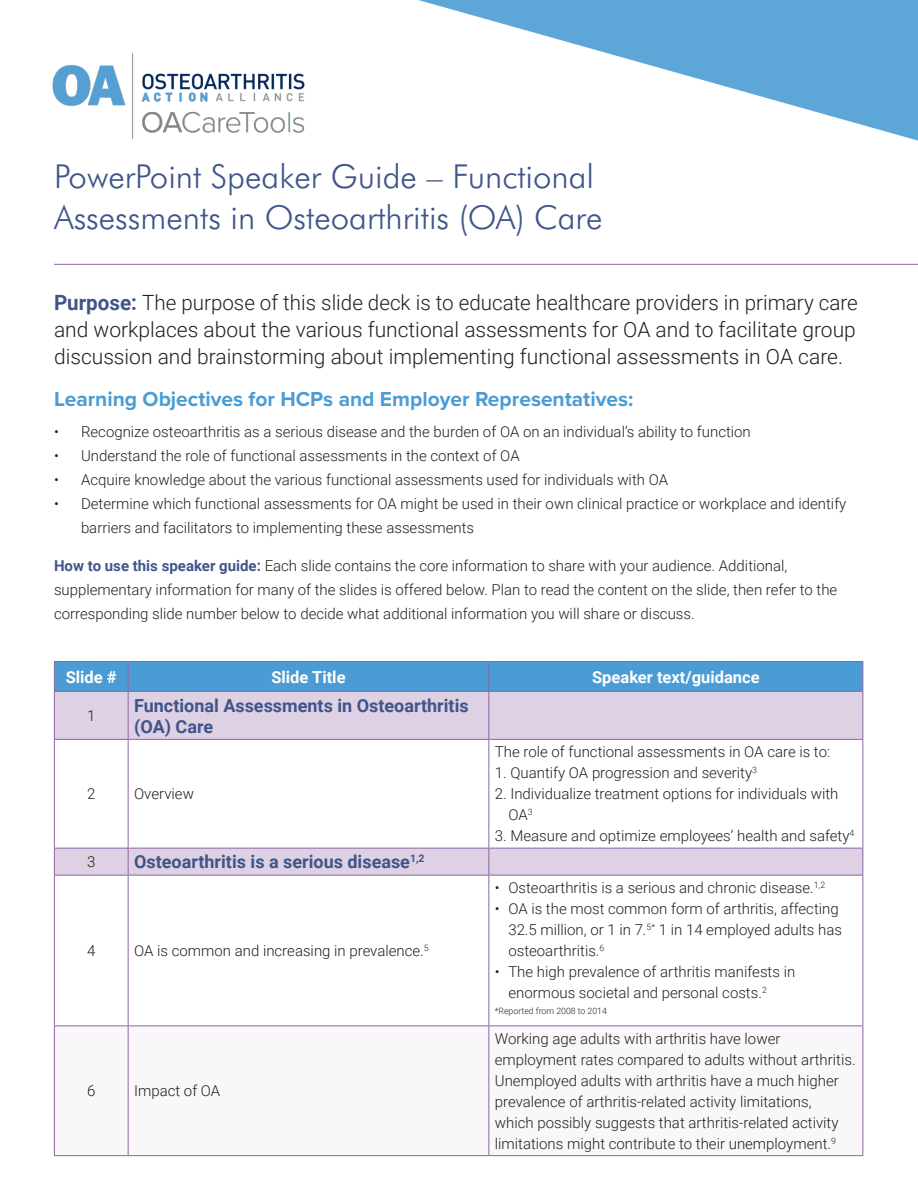
<style>
.page{position:relative;width:918px;height:1188px;background:#fff}
.page>*{position:absolute;margin:0;border:0;box-sizing:border-box;transform-origin:0 0}
.t1{font:300 33px/40.2px "Futura BT";color:#3f558a}
.t2{font:300 21px/27px "Roboto";color:#231f20;text-align:justify}
.t3{font:700 21px "Proxima Nova";color:#4b9cd4}
.t4{font:700 18px/21px "Roboto";color:#3f558a}
.t5{font:700 16.5px "Roboto";color:#fff}
.t6{font:300 15px/21px "Roboto";color:#231f20}
.t7{font:300 8.7px "Roboto";color:#231f20}
.s1{font-weight:700;color:#3f558a}
</style>
<div class="page">
<svg style="left:418px;top:0;width:500px;height:141px"></svg>
<hr style="left:54px;top:264px;width:864px;height:1px;background:#8c65a3">
<img style="left:52px;top:53px;width:253px;height:86px">
<svg style="left:55px;top:692px;width:807px;height:183px"></svg>
<hr style="left:54px;top:661px;width:74px;height:1px;background:#8c65a3">
<hr style="left:128px;top:661px;width:361px;height:1px;background:#8c65a3">
<hr style="left:489px;top:661px;width:374px;height:1px;background:#8c65a3">
<div style="left:54px;top:662px;width:809px;height:29px;background:#4b9cd4"></div>
<hr style="left:54px;top:740px;width:1px;height:108px;background:#8c65a3">
<hr style="left:54px;top:876px;width:1px;height:150px;background:#8c65a3">
<hr style="left:128px;top:740px;width:1px;height:108px;background:#8c65a3">
<hr style="left:488px;top:740px;width:1px;height:108px;background:#8c65a3">
<hr style="left:862px;top:740px;width:1px;height:108px;background:#8c65a3">
<hr style="left:128px;top:876px;width:1px;height:150px;background:#8c65a3">
<hr style="left:488px;top:876px;width:1px;height:150px;background:#8c65a3">
<hr style="left:862px;top:876px;width:1px;height:150px;background:#8c65a3">
<hr style="left:54px;top:1026px;width:1px;height:129px;background:#8c65a3">
<hr style="left:54px;top:1026px;width:74px;height:1px;background:#8c65a3">
<hr style="left:128px;top:1026px;width:361px;height:1px;background:#8c65a3">
<hr style="left:489px;top:1026px;width:374px;height:1px;background:#8c65a3">
<hr style="left:128px;top:1026px;width:1px;height:129px;background:#8c65a3">
<hr style="left:488px;top:1026px;width:1px;height:129px;background:#8c65a3">
<hr style="left:862px;top:1026px;width:1px;height:129px;background:#8c65a3">
<hr style="left:54px;top:1155px;width:74px;height:1px;background:#8c65a3">
<hr style="left:128px;top:1155px;width:361px;height:1px;background:#8c65a3">
<hr style="left:489px;top:1155px;width:374px;height:1px;background:#8c65a3">
<hr style="left:54px;top:848px;width:74px;height:1px;background:#8c65a3">
<svg style="left:54px;top:849px;width:1px;height:26px"></svg>
<hr style="left:54px;top:875px;width:74px;height:1px;background:#8c65a3">
<hr style="left:128px;top:848px;width:361px;height:1px;background:#8c65a3">
<svg style="left:128px;top:849px;width:1px;height:26px"></svg>
<hr style="left:128px;top:875px;width:361px;height:1px;background:#8c65a3">
<hr style="left:489px;top:848px;width:374px;height:1px;background:#8c65a3">
<svg style="left:488px;top:849px;width:1px;height:26px"></svg>
<svg style="left:862px;top:849px;width:1px;height:26px"></svg>
<hr style="left:489px;top:875px;width:374px;height:1px;background:#8c65a3">
<hr style="left:54px;top:691px;width:74px;height:1px;background:#8c65a3">
<hr style="left:54px;top:692px;width:1px;height:47px;background:#8c65a3">
<hr style="left:54px;top:739px;width:74px;height:1px;background:#8c65a3">
<hr style="left:128px;top:691px;width:361px;height:1px;background:#8c65a3">
<hr style="left:128px;top:692px;width:1px;height:47px;background:#8c65a3">
<hr style="left:128px;top:739px;width:361px;height:1px;background:#8c65a3">
<hr style="left:489px;top:691px;width:374px;height:1px;background:#8c65a3">
<hr style="left:488px;top:692px;width:1px;height:47px;background:#8c65a3">
<hr style="left:862px;top:692px;width:1px;height:47px;background:#8c65a3">
<hr style="left:489px;top:739px;width:374px;height:1px;background:#8c65a3">
<p class="t1" style="left:54px;top:156px;width:550px">PowerPoint Speaker Guide – Functional<br>Assessments in Osteoarthritis (OA) Care</p>
<p class="t2" style="left:54px;top:288px;width:805px"><span class="s1">Purpose:</span> The purpose of this slide deck is to educate healthcare providers in primary care and workplaces about the various functional assessments for OA and to facilitate group discussion and brainstorming about implementing functional assessments in OA care.</p>
<p class="t3" style="left:54px;top:384px;width:581px">Learning Objectives for HCPs and Employer Representatives:</p>
<p class="t6" style="left:54px;top:421px;width:698px">• Recognize osteoarthritis as a serious disease and the burden of OA on an individual’s ability to function</p>
<p class="t6" style="left:54px;top:445px;width:467px">• Understand the role of functional assessments in the context of OA</p>
<p class="t6" style="left:54px;top:469px;width:616px">• Acquire knowledge about the various functional assessments used for individuals with OA</p>
<p class="t6" style="left:81px;top:491px;width:767px;line-height:24px;text-indent:-27px">• Determine which functional assessments for OA might be used in their own clinical practice or workplace and identify barriers and facilitators to implementing these assessments</p>
<p class="t6" style="left:54px;top:553px;width:785px;line-height:24px"><span class="s1">How to use this speaker guide:</span> Each slide contains the core information to share with your audience. Additional, supplementary information for many of the slides is offered below. Plan to read the content on the slide, then refer to the corresponding slide number below to decide what additional information you will share or discuss.</p>
<p class="t5" style="left:66px;top:665px;width:53px">Slide #</p>
<p class="t5" style="left:271px;top:665px;width:76px">Slide Title</p>
<p class="t5" style="left:592px;top:665px;width:169px">Speaker text/guidance</p>
<p class="t6" style="left:87px;top:705px;width:10px">1</p>
<p class="t4" style="left:134px;top:694px;width:336px">Functional Assessments in Osteoarthritis (OA) Care</p>
<p class="t6" style="left:87px;top:783px;width:10px">2</p>
<p class="t6" style="left:134px;top:783px;width:61px">Overview</p>
<p class="t6" style="left:87px;top:851px;width:10px">3</p>
<p class="t4" style="left:134px;top:851px;width:292px">Osteoarthritis is a serious disease<sup>1,2</sup></p>
<p class="t6" style="left:87px;top:940px;width:10px">4</p>
<p class="t6" style="left:134px;top:940px;width:296px">OA is common and increasing in prevalence.<sup>5</sup></p>
<p class="t6" style="left:87px;top:1080px;width:10px">6</p>
<p class="t6" style="left:134px;top:1080px;width:88px">Impact of OA</p>
<p class="t6" style="left:495px;top:741px;width:337px">The role of functional assessments in OA care is to:</p>
<p class="t6" style="left:495px;top:762px;width:264px">1. Quantify OA progression and severity<sup>3</sup></p>
<p class="t6" style="left:508px;top:783px;width:332px;text-indent:-14px">2. Individualize treatment options for individuals with<br>OA<sup>3</sup></p>
<p class="t6" style="left:495px;top:825px;width:361px">3. Measure and optimize employees’ health and safety<sup>4</sup></p>
<p class="t6" style="left:495px;top:877px;width:332px">• Osteoarthritis is a serious and chronic disease.<sup>1,2</sup></p>
<p class="t6" style="left:508px;top:898px;width:335px;text-indent:-14px">• OA is the most common form of arthritis, affecting<br>32.5 million, or 1 in 7.<sup>5*</sup> 1 in 14 employed adults has osteoarthritis.<sup>6</sup></p>
<p class="t6" style="left:508px;top:961px;width:288px;text-indent:-14px">• The high prevalence of arthritis manifests in enormous societal and personal costs.<sup>2</sup></p>
<p class="t7" style="left:495px;top:1005px;width:114px">*Reported from 2008 to 2014</p>
<p class="t6" style="left:495px;top:1027px;width:362px">Working age adults with arthritis have lower employment rates compared to adults without arthritis.<br>Unemployed adults with arthritis have a much higher prevalence of arthritis-related activity limitations,<br>which possibly suggests that arthritis-related activity limitations might contribute to their unemployment.<sup>9</sup></p>
</div>
